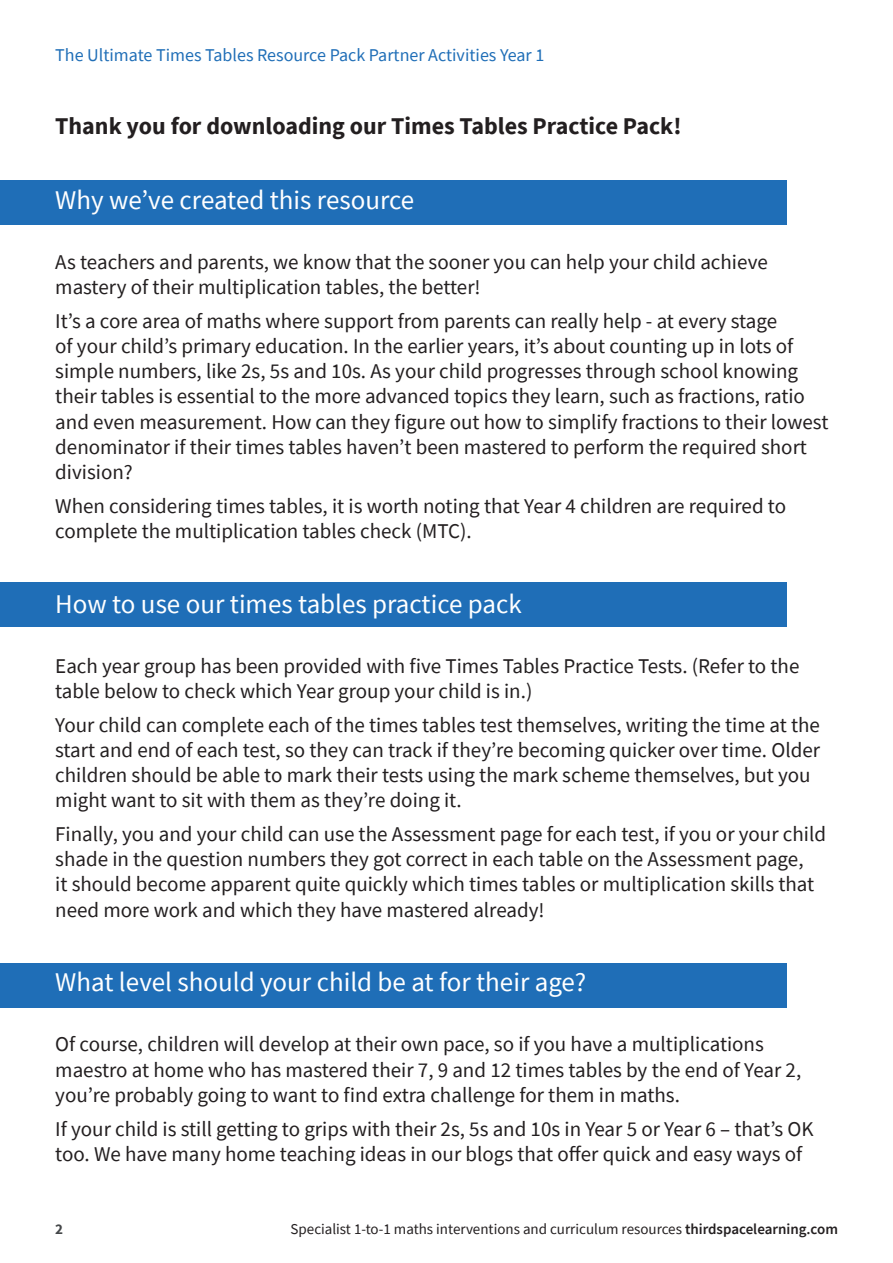
<style>
.page{position:relative;width:893px;height:1263px;background:#fff}
.page>*{position:absolute;margin:0;border:0;box-sizing:border-box;transform-origin:0 0}
.H3_white{font:27px "Source Sans Pro";color:#fff}
.t1{font:700 24px "Source Sans Pro";color:#231f20}
.Numbered_point{font:21px/25.2px "Source Sans Pro";color:#231f20}
.t2{font:18px "Source Sans Pro";color:#1f6eb7}
.t3{font:15px "Source Sans Pro";color:#231f20}
.t4{font:700 15px "Source Sans Pro";color:#444749}
.s1{font-weight:600}
</style>
<div class="page">
<div style="left:0;top:963px;width:787px;height:44px;background:#1f6eb7"></div>
<div style="left:0;top:180px;width:787px;height:44px;background:#1f6eb7"></div>
<div style="left:0;top:583px;width:787px;height:44px;background:#1f6eb7"></div>
<p class="t2" style="left:55px;top:44px;width:491px">The Ultimate Times Tables Resource Pack Partner Activities Year 1</p>
<h2 class="t1" style="left:55px;top:110px;width:628px">Thank you for downloading our Times Tables Practice Pack!</h2>
<p class="H3_white" style="left:55px;top:182px;width:361px">Why we’ve created this resource</p>
<p class="Numbered_point" style="left:55px;top:249px;width:714px">As teachers and parents, we know that the sooner you can help your child achieve mastery of their multiplication tables, the better!</p>
<p class="Numbered_point" style="left:55px;top:308px;width:775px">It’s a core area of maths where support from parents can really help - at every stage<br>of your child’s primary education. In the earlier years, it’s about counting up in lots of simple numbers, like 2s, 5s and 10s. As your child progresses through school knowing their tables is essential to the more advanced topics they learn, such as fractions, ratio and even measurement. How can they figure out how to simplify fractions to their lowest denominator if their times tables haven’t been mastered to perform the required short division?</p>
<p class="Numbered_point" style="left:55px;top:493px;width:732px">When considering times tables, it is worth noting that Year 4 children are required to complete the multiplication tables check (MTC).</p>
<p class="H3_white" style="left:55px;top:586px;width:468px">How to use our times tables practice pack</p>
<p class="Numbered_point" style="left:55px;top:653px;width:746px">Each year group has been provided with five Times Tables Practice Tests. (Refer to the table below to check which Year group your child is in.)</p>
<p class="Numbered_point" style="left:55px;top:712px;width:766px">Your child can complete each of the times tables test themselves, writing the time at the start and end of each test, so they can track if they’re becoming quicker over time. Older children should be able to mark their tests using the mark scheme themselves, but you might want to sit with them as they’re doing it.</p>
<p class="Numbered_point" style="left:55px;top:821px;width:772px">Finally, you and your child can use the Assessment page for each test, if you or your child shade in the question numbers they got correct in each table on the Assessment page,<br>it should become apparent quite quickly which times tables or multiplication skills that need more work and which they have mastered already!</p>
<p class="H3_white" style="left:55px;top:965px;width:532px">What level should your child be at for their age?</p>
<p class="Numbered_point" style="left:55px;top:1032px;width:747px">Of course, children will develop at their own pace, so if you have a multiplications maestro at home who has mastered their 7, 9 and 12 times tables by the end of Year 2, you’re probably going to want to find extra challenge for them in maths.</p>
<p class="Numbered_point" style="left:55px;top:1116px;width:760px">If your child is still getting to grips with their 2s, 5s and 10s in Year 5 or Year 6 – that’s OK too. We have many home teaching ideas in our blogs that offer quick and easy ways of</p>
<p class="t4" style="left:55px;top:1219px;width:9px">2</p>
<p class="t3" style="left:291px;top:1219px;width:549px">Specialist 1-to-1 maths interventions and curriculum resources <span class="s1">thirdspacelearning.com</span></p>
</div>
